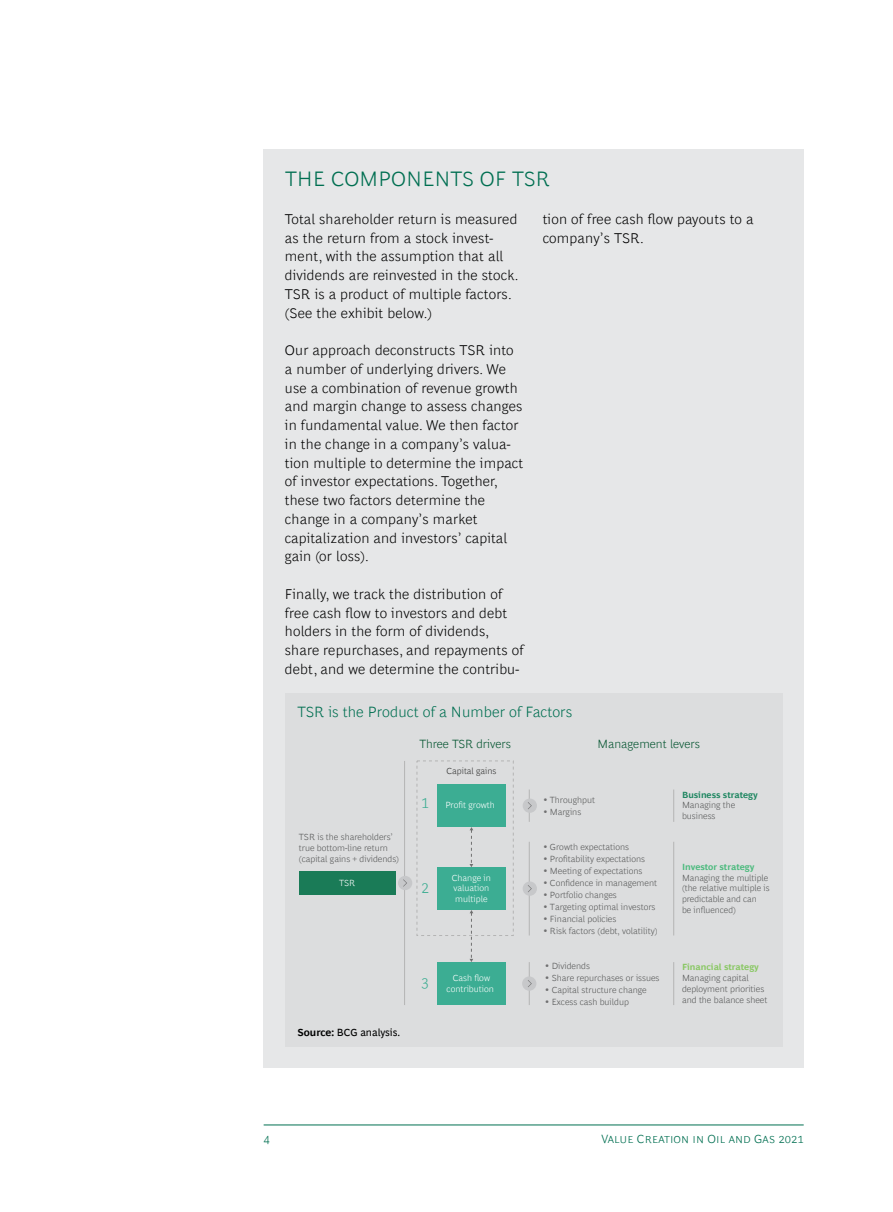
<style>
.page{position:relative;width:893px;height:1212px;background:#fff}
.page>*{position:absolute;margin:0;border:0;box-sizing:border-box;transform-origin:0 0}
.t1{font:300 21px "Henderson BCG Sans";letter-spacing:.015em;color:#006f51}
.t2{font:300 15px "Henderson BCG Sans";letter-spacing:.005em;color:#006f51}
.t3{font:300 15px "Henderson BCG Sans";color:#3dad92}
.t4{font:300 14.25px/18.8px "Henderson BCG Sans";letter-spacing:.015em;color:#000}
.t5{font:300 12px "Henderson BCG Sans";color:#03542f}
.t6{font:300 12px "Henderson BCG Sans";letter-spacing:.01em;color:#006f51}
.t7{font:10.5px "Henderson BCG Sans";color:#000}
.t8{font:300 9px/10.8px "Henderson BCG Sans";color:#575858}
.t9{font:300 9px/10.8px "Henderson BCG Sans";color:#fff}
.t10{font:700 9px "Henderson BCG Sans";color:#88c762}
.t11{font:700 9px "Henderson BCG Sans";color:#1d8660}
.t12{font:700 9px "Henderson BCG Sans";color:#4bba7d}
.t13{font:300 9px "Henderson BCG Sans";color:#333}
.s1{font-weight:700}
.s2{color:#707071}
</style>
<div class="page">
<hr style="left:264px;top:1125px;width:540px;height:1px;background:#006f51">
<div style="left:264px;top:149px;width:540px;height:919px;background:#e6e7e8"></div>
<div style="left:285px;top:693px;width:497px;height:353px;background:#dcddde"></div>
<hr style="left:529px;top:789px;width:1px;height:33px;background:#b4b4b4">
<hr style="left:529px;top:842px;width:1px;height:93px;background:#b4b4b4">
<hr style="left:529px;top:962px;width:1px;height:43px;background:#b4b4b4">
<div style="left:522px;top:976px;width:14px;height:15px;background:#c7c8ca;border-radius:50%"></div>
<div style="left:523px;top:798px;width:14px;height:15px;background:#c7c8ca;border-radius:50%"></div>
<div style="left:523px;top:881px;width:14px;height:15px;background:#c7c8ca;border-radius:50%"></div>
<svg style="left:528px;top:885px;width:4px;height:7px"></svg>
<hr style="left:404px;top:761px;width:1px;height:244px;background:#b4b4b4">
<div style="left:398px;top:876px;width:14px;height:14px;background:#c7c8ca;border-radius:50%"></div>
<svg style="left:403px;top:879px;width:4px;height:8px"></svg>
<div style="left:417px;top:760px;width:97px;height:176px;border:1px dashed #b4b4b4"></div>
<div style="left:437px;top:867px;width:69px;height:43px;background:#3cad93"></div>
<div style="left:437px;top:784px;width:69px;height:43px;background:#3cad93"></div>
<div style="left:437px;top:962px;width:69px;height:43px;background:#3cad93"></div>
<svg style="left:469px;top:910px;width:4px;height:52px"></svg>
<svg style="left:469px;top:827px;width:4px;height:40px"></svg>
<div style="left:299px;top:871px;width:96px;height:24px;background:#1a7b57"></div>
<hr style="left:673px;top:789px;width:1px;height:33px;background:#b4b4b4">
<hr style="left:673px;top:842px;width:1px;height:93px;background:#b4b4b4">
<hr style="left:673px;top:962px;width:1px;height:43px;background:#b4b4b4">
<svg style="left:528px;top:802px;width:4px;height:7px"></svg>
<h1 class="t1" style="left:285px;top:163px;width:266px">THE COMPONENTS OF TSR</h1>
<p class="t4" style="left:285px;top:208px;width:235px">Total shareholder return is measured as the return from a stock invest&shy;ment, with the assumption that all dividends are reinvested in the stock.<br>TSR is a product of multiple factors. (See the exhibit below.)</p>
<p class="t4" style="left:285px;top:340px;width:240px">Our approach deconstructs TSR into a number of underlying drivers. We use a combination of revenue growth and margin change to assess changes in fundamental value. We then factor in the change in a company’s valua&shy;tion multiple to determine the impact of investor expectations. Together, these two factors determine the change in a company’s market capitalization and investors’ capital gain (or loss).</p>
<p class="t4" style="left:285px;top:583px;width:240px">Finally, we track the distribution of free cash flow to investors and debt holders in the form of dividends, share repurchases, and repayments of debt, and we determine the contribu-</p>
<p class="t4" style="left:543px;top:208px;width:212px">tion of free cash flow payouts to a company’s TSR.</p>
<p class="t2" style="left:298px;top:700px;width:276px">TSR is the Product of a Number of Factors</p>
<p class="t5" style="left:419px;top:735px;width:93px">Three TSR drivers</p>
<p class="t5" style="left:597px;top:735px;width:104px">Management levers</p>
<p class="t8" style="left:299px;top:831px;width:102px">TSR is the shareholders’ true bottom-line return (capital gains + dividends)</p>
<p class="t9" style="left:339px;top:876px;width:18px">TSR</p>
<p class="t3" style="left:421px;top:791px;width:9px">1</p>
<p class="t13" style="left:446px;top:764px;width:52px">Capital gains</p>
<p class="t9" style="left:446px;top:799px;width:51px">Profit growth</p>
<p class="t3" style="left:421px;top:877px;width:9px">2</p>
<p class="t9" style="left:452px;top:871px;width:41px">Change in valuation multiple</p>
<p class="t7" style="left:298px;top:1025px;width:104px"><span class="s1">Source:</span> BCG analysis.</p>
<p class="t3" style="left:421px;top:972px;width:9px">3</p>
<p class="t9" style="left:447px;top:972px;width:49px;text-align:center">Cash flow contribution</p>
<p class="t8" style="left:543px;top:793px;width:53px"><span class="s2">•</span> Throughput</p>
<p class="t8" style="left:543px;top:805px;width:39px"><span class="s2">•</span> Margins</p>
<p class="t8" style="left:543px;top:840px;width:87px"><span class="s2">•</span> Growth expectations</p>
<p class="t8" style="left:543px;top:852px;width:103px"><span class="s2">•</span> Profitability expectations</p>
<p class="t8" style="left:543px;top:864px;width:100px"><span class="s2">•</span> Meeting of expectations</p>
<p class="t8" style="left:543px;top:876px;width:115px"><span class="s2">•</span> Confidence in management</p>
<p class="t8" style="left:543px;top:888px;width:75px"><span class="s2">•</span> Portfolio changes</p>
<p class="t8" style="left:543px;top:900px;width:114px"><span class="s2">•</span> Targeting optimal investors</p>
<p class="t8" style="left:543px;top:912px;width:74px"><span class="s2">•</span> Financial policies</p>
<p class="t8" style="left:543px;top:924px;width:116px"><span class="s2">•</span> Risk factors (debt, volatility)</p>
<p class="t8" style="left:545px;top:959px;width:46px"><span class="s2">•</span> Dividends</p>
<p class="t8" style="left:545px;top:971px;width:116px"><span class="s2">•</span> Share repurchases or issues</p>
<p class="t8" style="left:545px;top:983px;width:103px"><span class="s2">•</span> Capital structure change</p>
<p class="t8" style="left:545px;top:995px;width:85px"><span class="s2">•</span> Excess cash buildup</p>
<p class="t11" style="left:682px;top:788px;width:77px">Business strategy</p>
<p class="t8" style="left:682px;top:799px;width:55px">Managing the business</p>
<p class="t12" style="left:682px;top:860px;width:74px">Investor strategy</p>
<p class="t8" style="left:682px;top:871px;width:89px">Managing the multiple (the relative multiple is predictable and can<br>be influenced)</p>
<p class="t10" style="left:682px;top:960px;width:78px">Financial strategy</p>
<p class="t8" style="left:682px;top:972px;width:87px">Managing capital deployment priorities and the balance sheet</p>
<p class="t6" style="left:264px;top:1129px;width:8px">4</p>
<p class="t6" style="left:601px;top:1129px;width:204px">Value Creation in Oil and Gas 2021</p>
</div>
